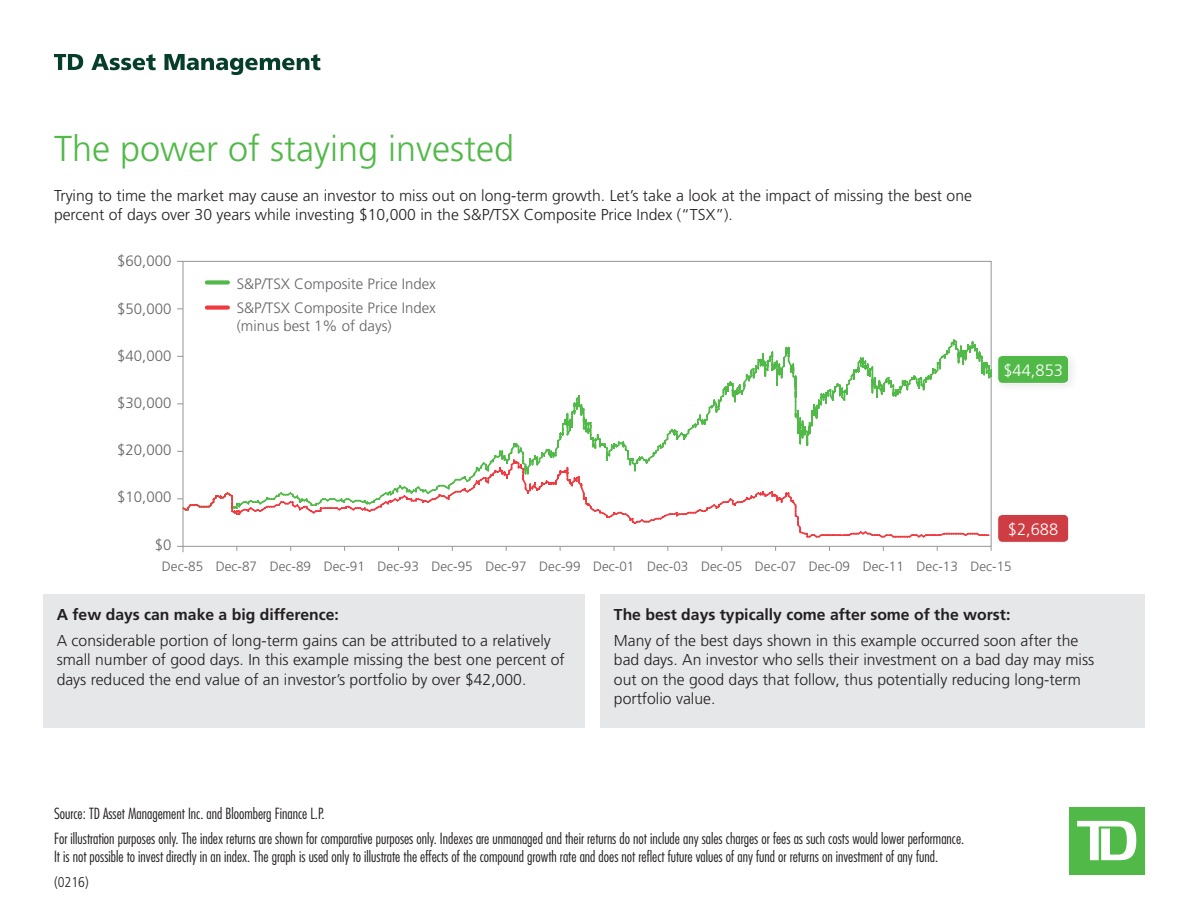
<style>
.page{position:relative;width:1188px;height:918px;background:#fff}
.page>*{position:absolute;margin:0;border:0;box-sizing:border-box;transform-origin:0 0}
.Main_Header{font:300 36px "Frutiger LT Std";color:#51b948}
.t1{font:300 16.5px "Frutiger LT Std";color:#fff}
.Body{font:300 15.75px/19.5px "Frutiger LT Std";color:#231f20}
.Body-2{font:700 15.75px "Frutiger LT Std";color:#231f20}
.t2{font:300 condensed 15px/18px "Futura Std";color:#231f20}
.t3{font:300 15px/18px "Frutiger LT Std";color:#636366}
.t4{font:300 condensed 14.25px "Frutiger LT Std";color:#231f20}
.t5{font:300 13.5px "Frutiger LT Std";color:#636366}
</style>
<div class="page">
<div style="left:1069px;top:807px;width:76px;height:68px;background:#51b948"></div>
<svg style="left:1077px;top:821px;width:59px;height:39px"></svg>
<svg style="left:54px;top:54px;width:29px;height:16px"></svg>
<svg style="left:91px;top:54px;width:65px;height:16px"></svg>
<svg style="left:164px;top:54px;width:156px;height:21px"></svg>
<div style="left:207px;top:280px;width:21px;height:5px;background:#51b948"></div>
<div style="left:207px;top:305px;width:21px;height:5px;background:#ee3a41"></div>
<svg style="left:178px;top:546px;width:6px;height:6px"></svg>
<svg style="left:181px;top:338px;width:811px;height:174px"></svg>
<svg style="left:181px;top:458px;width:810px;height:81px"></svg>
<div style="left:43px;top:594px;width:542px;height:134px;background:#e6e7e9"></div>
<div style="left:600px;top:594px;width:545px;height:134px;background:#e6e7e9"></div>
<div style="left:991px;top:349px;width:88px;height:45px;background:#fdfdfd"></div>
<div style="left:998px;top:355px;width:71px;height:28px;background:#51b948;border-radius:5px"></div>
<div style="left:998px;top:355px;width:71px;height:29px;border:1px solid #fff;border-radius:5px"></div>
<div style="left:998px;top:514px;width:71px;height:28px;background:#cf3d44;border-radius:5px"></div>
<div style="left:998px;top:514px;width:71px;height:28px;border:1px solid #fff;border-radius:5px"></div>
<p class="Main_Header" style="left:54px;top:128px;width:462px">The power of staying invested</p>
<p class="Body" style="left:54px;top:186px;width:919px">Trying to time the market may cause an investor to miss out on long-term growth. Let’s take a look at the impact of missing the best one percent of days over 30 years while investing $10,000 in the S&amp;P/TSX Composite Price Index (“TSX”).</p>
<p class="t3" style="left:117px;top:252px;width:56px">$60,000</p>
<p class="t3" style="left:117px;top:300px;width:56px">$50,000</p>
<p class="t3" style="left:117px;top:347px;width:56px">$40,000</p>
<p class="t3" style="left:117px;top:394px;width:56px">$30,000</p>
<p class="t3" style="left:117px;top:441px;width:56px">$20,000</p>
<p class="t3" style="left:117px;top:488px;width:56px">$10,000</p>
<p class="t3" style="left:155px;top:536px;width:18px">$0</p>
<p class="t3" style="left:237px;top:275px;width:201px">S&amp;P/TSX Composite Price Index</p>
<p class="t3" style="left:237px;top:299px;width:201px">S&amp;P/TSX Composite Price Index (minus best 1% of days)</p>
<p class="t1" style="left:1003px;top:361px;width:61px">$44,853</p>
<p class="t1" style="left:1008px;top:520px;width:52px">$2,688</p>
<p class="t5" style="left:162px;top:559px;width:851px">Dec-85 Dec-87 Dec-89 Dec-91 Dec-93 Dec-95 Dec-97 Dec-99 Dec-01 Dec-03 Dec-05 Dec-07 Dec-09 Dec-11 Dec-13 Dec-15</p>
<p class="Body-2" style="left:57px;top:605px;width:284px">A few days can make a big difference:</p>
<p class="Body" style="left:57px;top:631px;width:510px">A considerable portion of long-term gains can be attributed to a relatively small number of good days. In this example missing the best one percent of days reduced the end value of an investor’s portfolio by over $42,000.</p>
<p class="Body-2" style="left:614px;top:605px;width:398px">The best days typically come after some of the worst:</p>
<p class="Body" style="left:614px;top:631px;width:482px">Many of the best days shown in this example occurred soon after the bad days. An investor who sells their investment on a bad day may miss out on the good days that follow, thus potentially reducing long-term portfolio value.</p>
<p class="t2" style="left:54px;top:805px;width:272px">Source: TD Asset Management Inc. and Bloomberg Finance L.P.</p>
<p class="t2" style="left:54px;top:829px;width:912px">For illustration purposes only. The index returns are shown for comparative purposes only. Indexes are unmanaged and their returns do not include any sales charges or fees as such costs would lower performance.<br>It is not possible to invest directly in an index. The graph is used only to illustrate the effects of the compound growth rate and does not reflect future values of any fund or returns on investment of any fund.</p>
<p class="t4" style="left:54px;top:874px;width:36px">(0216)</p>
</div>
